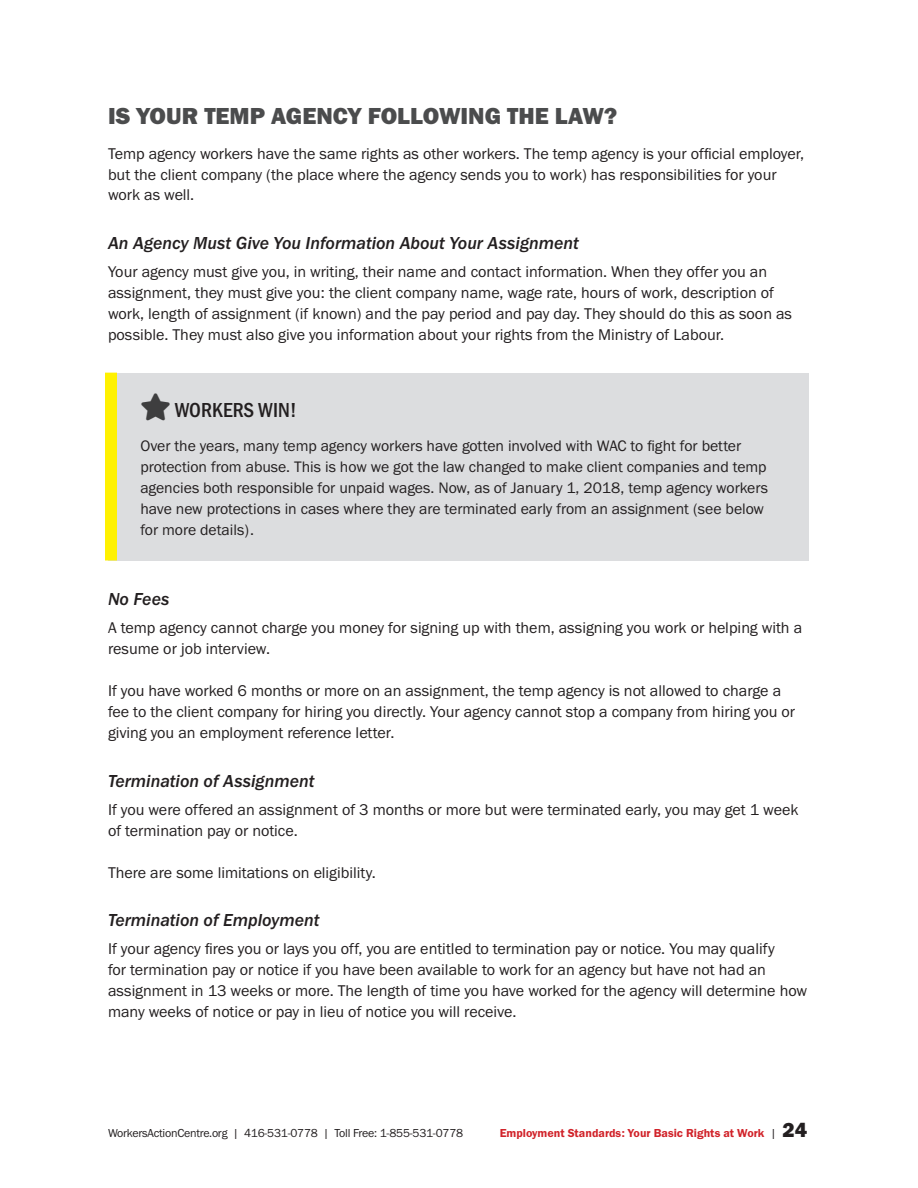
<style>
.page{position:relative;width:918px;height:1188px;background:#fff}
.page>*{position:absolute;margin:0;border:0;box-sizing:border-box;transform-origin:0 0}
.t1{font:24px "Franklin Gothic URW Hea";color:#4b4c4d}
.t2{font:500 21px "Franklin Gothic URW Con";color:#231f20}
.t3{font:18px "Franklin Gothic URW Med Ita";color:#231f20}
.t4{font:16.2px/21px "Franklin Gothic URW Boo";color:#231f20}
.t5{font:15.75px/21px "Franklin Gothic URW Boo";color:#231f20}
.t6{font:12px "Franklin Gothic URW Boo";letter-spacing:-.02em;color:#231f20}
.t7{font:12px "Franklin Gothic URW Dem";color:#d1232a}
.s1{font-family:"Franklin Gothic URW Boo";color:#231f20}
.s2{font-family:"Franklin Gothic URW Hea";font-size:21px;color:#231f20}
</style>
<div class="page">
<div style="left:109px;top:373px;width:700px;height:188px;background:#dcdddf"></div>
<div style="left:105px;top:373px;width:12px;height:188px;background:#fff101"></div>
<h1 class="t1" style="left:108px;top:100px;width:511px">IS YOUR TEMP AGENCY FOLLOWING THE LAW?</h1>
<p class="t4" style="left:108px;top:142px;width:698px">Temp agency workers have the same rights as other workers. The temp agency is your official employer, but the client company (the place where the agency sends you to work) has responsibilities for your work as well.</p>
<p class="t3" style="left:108px;top:233px;width:472px">An Agency Must Give You Information About Your Assignment</p>
<p class="t4" style="left:108px;top:261px;width:686px">Your agency must give you, in writing, their name and contact information. When they offer you an assignment, they must give you: the client company name, wage rate, hours of work, description of work, length of assignment (if known) and the pay period and pay day. They should do this as soon as possible. They must also give you information about your rights from the Ministry of Labour.</p>
<p class="t2" style="left:175px;top:396px;width:124px">WORKERS WIN!</p>
<p class="t5" style="left:140px;top:435px;width:629px">Over the years, many temp agency workers have gotten involved with WAC to fight for better protection from abuse. This is how we got the law changed to make client companies and temp agencies both responsible for unpaid wages. Now, as of January 1, 2018, temp agency workers have new protections in cases where they are terminated early from an assignment (see below for more details).</p>
<p class="t3" style="left:108px;top:589px;width:63px">No Fees</p>
<p class="t4" style="left:108px;top:617px;width:696px">A temp agency cannot charge you money for signing up with them, assigning you work or helping with a resume or job interview.</p>
<p class="t4" style="left:108px;top:680px;width:689px">If you have worked 6 months or more on an assignment, the temp agency is not allowed to charge a fee to the client company for hiring you directly. Your agency cannot stop a company from hiring you or giving you an employment reference letter.</p>
<p class="t3" style="left:108px;top:770px;width:208px">Termination of Assignment</p>
<p class="t4" style="left:108px;top:798px;width:692px">If you were offered an assignment of 3 months or more but were terminated early, you may get 1 week of termination pay or notice.</p>
<p class="t4" style="left:108px;top:861px;width:269px">There are some limitations on eligibility.</p>
<p class="t3" style="left:108px;top:910px;width:213px">Termination of Employment</p>
<p class="t4" style="left:108px;top:938px;width:701px">If your agency fires you or lays you off, you are entitled to termination pay or notice. You may qualify<br>for termination pay or notice if you have been available to work for an agency but have not had an assignment in 13 weeks or more. The length of time you have worked for the agency will determine how many weeks of notice or pay in lieu of notice you will receive.</p>
<p class="t6" style="left:108px;top:1126px;width:357px">WorkersActionCentre.org | 416-531-0778 | Toll Free: 1-855-531-0778</p>
<p class="t7" style="left:500px;top:1126px;width:309px">Employment Standards: Your Basic Rights at Work <span class="s1">|</span> <span class="s2">24</span></p>
</div>
